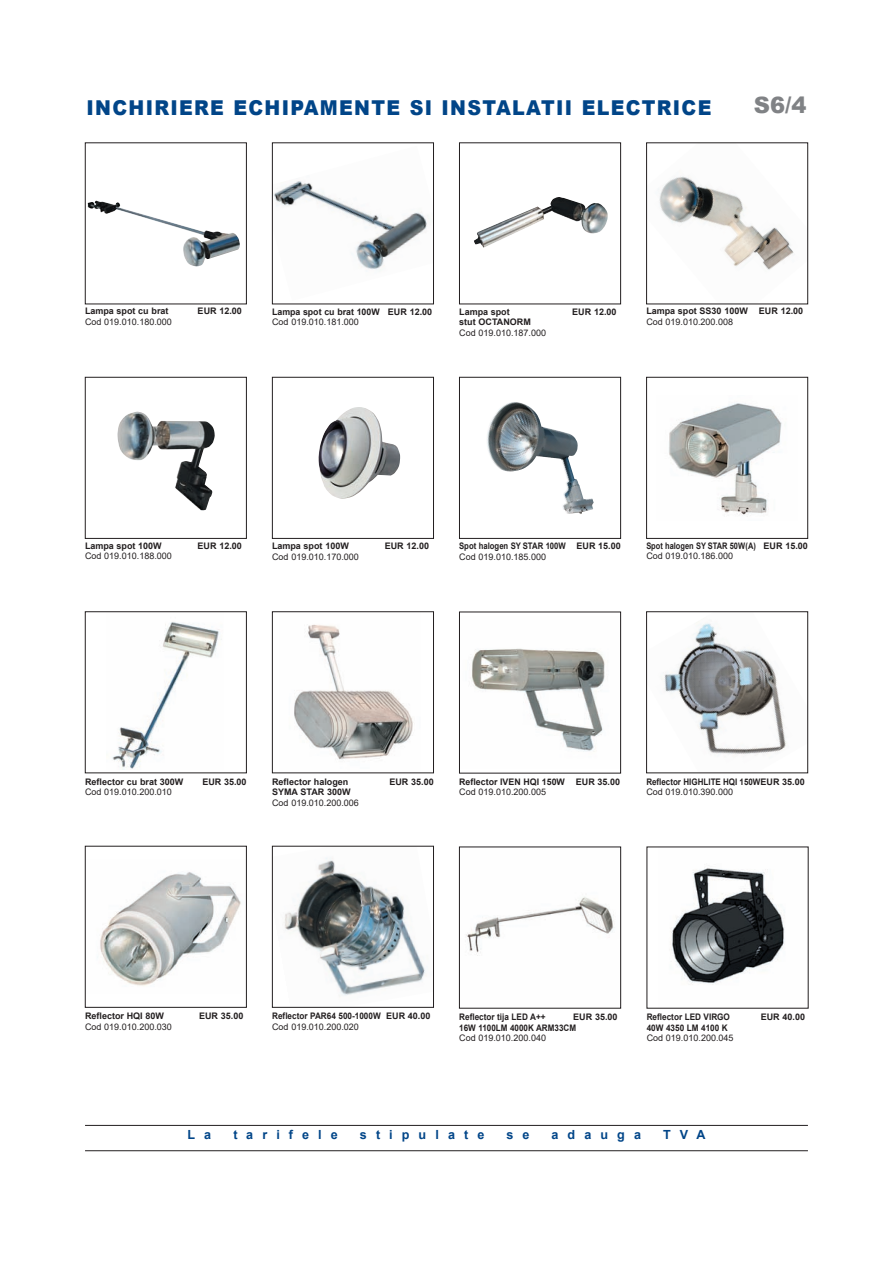
<style>
.page{position:relative;width:893px;height:1263px;background:#fff}
.page>*{position:absolute;margin:0;border:0;box-sizing:border-box;transform-origin:0 0}
.t1{font:900 22.5px "Arial";color:#808285}
.t2{font:900 20.55px "Arial";letter-spacing:.065em;color:#014588;scale:.93 1}
.t3{font:700 12.6px "Arial";letter-spacing:.725em;color:#014588}
.t4{font:700 9px/10.5px "Arial";color:#231f20}
.t5{font:9px "Arial";color:#231f20}
.t6{font:700 9px "Arial";color:#231f20;scale:.91 1}
.t7{font:700 9px "Arial";color:#231f20;scale:.89 1}
.t8{font:700 9px "Arial";color:#231f20;scale:.83 1}
.t9{font:700 9px "Arial";color:#231f20;scale:.86 1}
</style>
<div class="page">
<hr style="left:85px;top:1125px;width:723px;height:1px;background:#231f20">
<hr style="left:85px;top:1150px;width:723px;height:1px;background:#231f20">
<img style="left:88px;top:201px;width:152px;height:66px">
<div style="left:85px;top:143px;width:162px;height:161px;border:1px solid #231f20"></div>
<img style="left:274px;top:181px;width:155px;height:89px">
<div style="left:272px;top:143px;width:162px;height:161px;border:1px solid #231f20"></div>
<img style="left:474px;top:197px;width:134px;height:51px">
<div style="left:459px;top:143px;width:162px;height:161px;border:1px solid #231f20"></div>
<img style="left:658px;top:176px;width:136px;height:94px">
<div style="left:646px;top:143px;width:162px;height:161px;border:1px solid #231f20"></div>
<img style="left:117px;top:412px;width:98px;height:98px">
<div style="left:85px;top:377px;width:162px;height:162px;border:1px solid #231f20"></div>
<img style="left:318px;top:407px;width:82px;height:92px">
<div style="left:272px;top:377px;width:162px;height:162px;border:1px solid #231f20"></div>
<img style="left:487px;top:402px;width:107px;height:112px">
<div style="left:459px;top:377px;width:162px;height:162px;border:1px solid #231f20"></div>
<img style="left:669px;top:403px;width:113px;height:114px">
<div style="left:646px;top:377px;width:162px;height:162px;border:1px solid #231f20"></div>
<img style="left:112px;top:622px;width:110px;height:147px">
<div style="left:85px;top:611px;width:162px;height:162px;border:1px solid #231f20"></div>
<img style="left:294px;top:624px;width:119px;height:136px">
<div style="left:272px;top:611px;width:162px;height:162px;border:1px solid #231f20"></div>
<img style="left:661px;top:623px;width:126px;height:133px">
<div style="left:646px;top:611px;width:162px;height:162px;border:1px solid #231f20"></div>
<img style="left:97px;top:872px;width:144px;height:114px">
<div style="left:85px;top:846px;width:162px;height:161px;border:1px solid #231f20"></div>
<img style="left:284px;top:858px;width:142px;height:138px">
<div style="left:272px;top:846px;width:162px;height:161px;border:1px solid #231f20"></div>
<img style="left:466px;top:897px;width:149px;height:59px">
<div style="left:459px;top:847px;width:162px;height:161px;border:1px solid #231f20"></div>
<img style="left:671px;top:868px;width:114px;height:117px">
<img style="left:472px;top:648px;width:133px;height:104px">
<div style="left:459px;top:612px;width:162px;height:161px;border:1px solid #231f20"></div>
<h2 class="t2" style="left:87px;top:92px;width:673px">INCHIRIERE ECHIPAMENTE SI INSTALATII ELECTRICE</h2>
<h1 class="t1" style="left:754px;top:89px;width:54px">S6/4</h1>
<p class="t4" style="left:85px;top:306px;width:85px">Lampa spot cu brat</p>
<p class="t4" style="left:198px;top:306px;width:46px">EUR 12.00</p>
<p class="t5" style="left:85px;top:317px;width:88px">Cod 019.010.180.000</p>
<p class="t4" style="left:272px;top:306px;width:162px">Lampa spot cu brat 100W EUR 12.00</p>
<p class="t5" style="left:272px;top:317px;width:88px">Cod 019.010.181.000</p>
<p class="t4" style="left:459px;top:306px;width:52px">Lampa spot</p>
<p class="t4" style="left:572px;top:306px;width:46px">EUR 12.00</p>
<p class="t4" style="left:459px;top:317px;width:73px">stut OCTANORM</p>
<p class="t5" style="left:459px;top:327px;width:88px">Cod 019.010.187.000</p>
<p class="t4" style="left:646px;top:306px;width:158px">Lampa spot SS30 100W EUR 12.00</p>
<p class="t5" style="left:646px;top:317px;width:88px">Cod 019.010.200.008</p>
<p class="t4" style="left:85px;top:540px;width:78px">Lampa spot 100W</p>
<p class="t4" style="left:198px;top:540px;width:46px">EUR 12.00</p>
<p class="t5" style="left:85px;top:551px;width:88px">Cod 019.010.188.000</p>
<p class="t4" style="left:272px;top:541px;width:78px">Lampa spot 100W</p>
<p class="t4" style="left:385px;top:541px;width:46px">EUR 12.00</p>
<p class="t5" style="left:272px;top:551px;width:88px">Cod 019.010.170.000</p>
<p class="t9" style="left:459px;top:541px;width:189px">Spot halogen SY STAR 100W EUR 15.00</p>
<p class="t5" style="left:459px;top:551px;width:88px">Cod 019.010.185.000</p>
<p class="t8" style="left:646px;top:541px;width:196px">Spot halogen SY STAR 50W(A) EUR 15.00</p>
<p class="t5" style="left:646px;top:551px;width:88px">Cod 019.010.186.000</p>
<p class="t4" style="left:85px;top:776px;width:100px">Reflector cu brat 300W</p>
<p class="t4" style="left:202px;top:776px;width:46px">EUR 35.00</p>
<p class="t5" style="left:85px;top:787px;width:88px">Cod 019.010.200.010</p>
<p class="t4" style="left:272px;top:777px;width:78px">Reflector halogen</p>
<p class="t4" style="left:389px;top:777px;width:46px">EUR 35.00</p>
<p class="t4" style="left:272px;top:787px;width:80px">SYMA STAR 300W</p>
<p class="t5" style="left:272px;top:798px;width:88px">Cod 019.010.200.006</p>
<p class="t4" style="left:459px;top:777px;width:162px">Reflector IVEN HQI 150W EUR 35.00</p>
<p class="t5" style="left:459px;top:787px;width:88px">Cod 019.010.200.005</p>
<p class="t7" style="left:646px;top:777px;width:180px">Reflector HIGHLITE HQI 150WEUR 35.00</p>
<p class="t5" style="left:646px;top:787px;width:88px">Cod 019.010.390.000</p>
<p class="t4" style="left:85px;top:1011px;width:81px">Reflector HQI 80W</p>
<p class="t4" style="left:199px;top:1011px;width:46px">EUR 35.00</p>
<p class="t5" style="left:85px;top:1021px;width:88px">Cod 019.010.200.030</p>
<p class="t6" style="left:272px;top:1011px;width:175px">Reflector PAR64 500-1000W EUR 40.00</p>
<p class="t5" style="left:272px;top:1022px;width:88px">Cod 019.010.200.020</p>
<p class="t6" style="left:459px;top:1012px;width:96px">Reflector tija LED A++</p>
<p class="t4" style="left:459px;top:1012px;width:160px;text-indent:114px">EUR 35.00<br>16W 1100LM 4000K ARM33CM</p>
<p class="t5" style="left:459px;top:1033px;width:88px">Cod 019.010.200.040</p>
<p class="t6" style="left:647px;top:1012px;width:93px">Reflector LED VIRGO</p>
<p class="t4" style="left:761px;top:1012px;width:46px">EUR 40.00</p>
<p class="t6" style="left:647px;top:1023px;width:91px">40W 4350 LM 4100 K</p>
<p class="t5" style="left:647px;top:1033px;width:88px">Cod 019.010.200.045</p>
<h3 class="t3" style="left:188px;top:1127px;width:25px">L a</h3>
<h3 class="t3" style="left:233px;top:1127px;width:106px">tarifele</h3>
<h3 class="t3" style="left:360px;top:1127px;width:126px">stipulate</h3>
<h3 class="t3" style="left:506px;top:1127px;width:25px">s e</h3>
<h3 class="t3" style="left:551px;top:1127px;width:91px">adauga</h3>
<h3 class="t3" style="left:663px;top:1127px;width:44px">TVA</h3>
</div>
